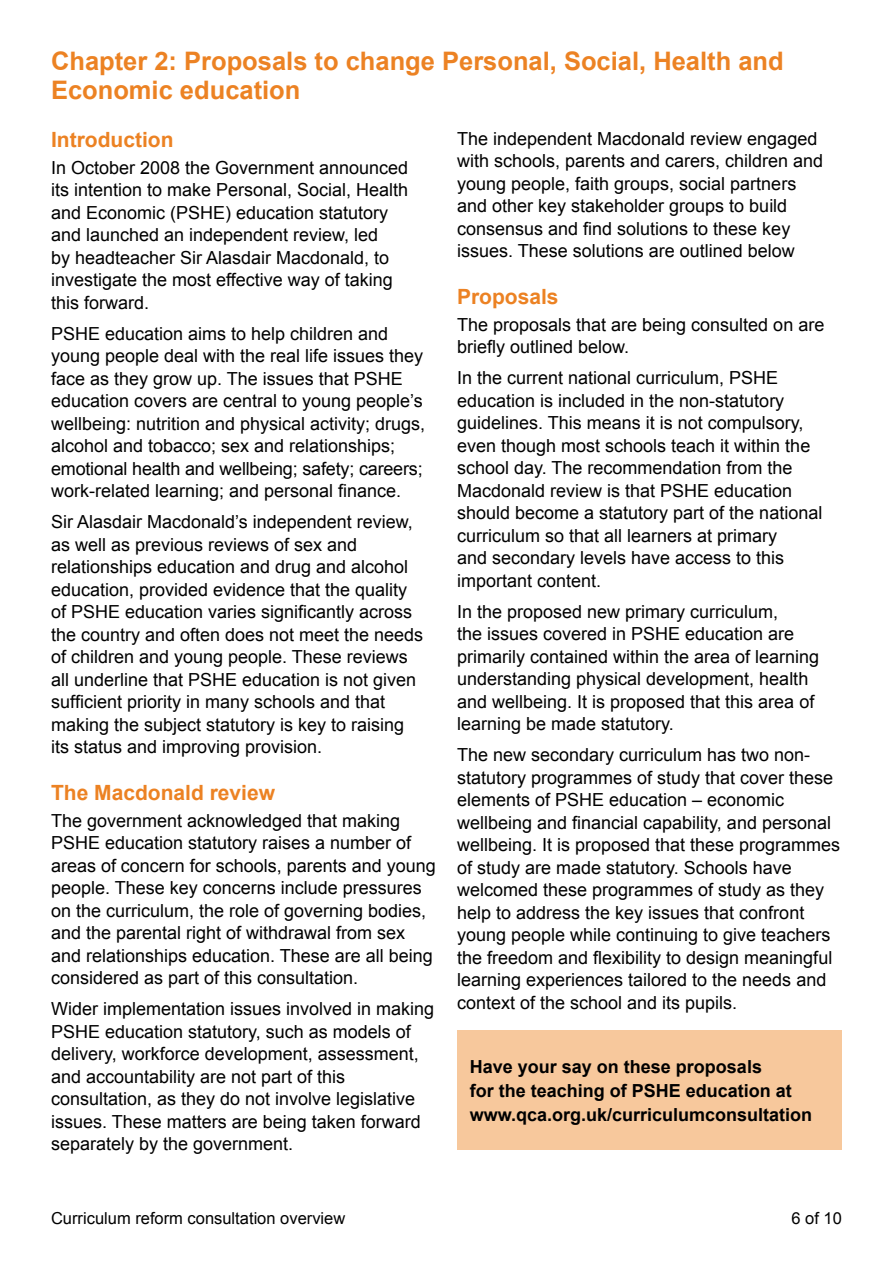
<style>
.page{position:relative;width:893px;height:1263px;background:#fff}
.page>*{position:absolute;margin:0;border:0;box-sizing:border-box;transform-origin:0 0}
.t1{font:700 25.5px/29.2px "Arial";color:#ec8223}
.t2{font:700 21px "Arial";color:#ec8223}
.t3{font:18px/22.5px "Arial";color:#000}
.t4{font:700 18px/24px "Arial";color:#000}
.t5{font:16.5px "Arial";color:#000}
</style>
<div class="page">
<div style="left:457px;top:1031px;width:385px;height:119px;background:#f7c89c"></div>
<h1 class="t1" style="left:51px;top:47px;width:734px">Chapter 2: Proposals to change Personal, Social, Health and<br>Economic education</h1>
<p class="t2" style="left:51px;top:126px;width:124px">Introduction</p>
<p class="t3" style="left:51px;top:156px;width:359px">In October 2008 the Government announced its intention to make Personal, Social, Health and Economic (PSHE) education statutory and launched an independent review, led<br>by headteacher Sir Alasdair Macdonald, to investigate the most effective way of taking this forward.</p>
<p class="t3" style="left:51px;top:322px;width:376px">PSHE education aims to help children and young people deal with the real life issues they face as they grow up. The issues that PSHE education covers are central to young people’s wellbeing: nutrition and physical activity; drugs, alcohol and tobacco; sex and relationships; emotional health and wellbeing; safety; careers; work-related learning; and personal finance.</p>
<p class="t3" style="left:51px;top:511px;width:374px">Sir Alasdair Macdonald’s independent review, as well as previous reviews of sex and relationships education and drug and alcohol education, provided evidence that the quality of PSHE education varies significantly across the country and often does not meet the needs of children and young people. These reviews all underline that PSHE education is not given sufficient priority in many schools and that making the subject statutory is key to raising its status and improving provision.</p>
<p class="t2" style="left:51px;top:779px;width:226px">The Macdonald review</p>
<p class="t3" style="left:51px;top:809px;width:386px">The government acknowledged that making PSHE education statutory raises a number of areas of concern for schools, parents and young people. These key concerns include pressures on the curriculum, the role of governing bodies, and the parental right of withdrawal from sex and relationships education. These are all being considered as part of this consultation.</p>
<p class="t3" style="left:51px;top:998px;width:385px">Wider implementation issues involved in making PSHE education statutory, such as models of delivery, workforce development, assessment, and accountability are not part of this consultation, as they do not involve legislative issues. These matters are being taken forward separately by the government.</p>
<p class="t3" style="left:457px;top:128px;width:368px">The independent Macdonald review engaged with schools, parents and carers, children and young people, faith groups, social partners and other key stakeholder groups to build consensus and find solutions to these key issues. These solutions are outlined below</p>
<p class="t2" style="left:457px;top:283px;width:103px">Proposals</p>
<p class="t3" style="left:457px;top:313px;width:369px">The proposals that are being consulted on are briefly outlined below.</p>
<p class="t3" style="left:457px;top:367px;width:367px">In the current national curriculum, PSHE education is included in the non-statutory guidelines. This means it is not compulsory, even though most schools teach it within the school day. The recommendation from the Macdonald review is that PSHE education should become a statutory part of the national curriculum so that all learners at primary<br>and secondary levels have access to this important content.</p>
<p class="t3" style="left:457px;top:600px;width:364px">In the proposed new primary curriculum,<br>the issues covered in PSHE education are primarily contained within the area of learning understanding physical development, health and wellbeing. It is proposed that this area of learning be made statutory.</p>
<p class="t3" style="left:457px;top:744px;width:385px">The new secondary curriculum has two non&shy;statutory programmes of study that cover these elements of PSHE education – economic wellbeing and financial capability, and personal wellbeing. It is proposed that these programmes of study are made statutory. Schools have welcomed these programmes of study as they help to address the key issues that confront young people while continuing to give teachers the freedom and flexibility to design meaningful learning experiences tailored to the needs and context of the school and its pupils.</p>
<p class="t4" style="left:470px;top:1055px;width:344px">Have your say on these proposals<br>for the teaching of PSHE education at www.qca.org.uk/curriculumconsultation</p>
<p class="t5" style="left:51px;top:1207px;width:296px">Curriculum reform consultation overview</p>
<p class="t5" style="left:791px;top:1207px;width:52px">6 of 10</p>
</div>
